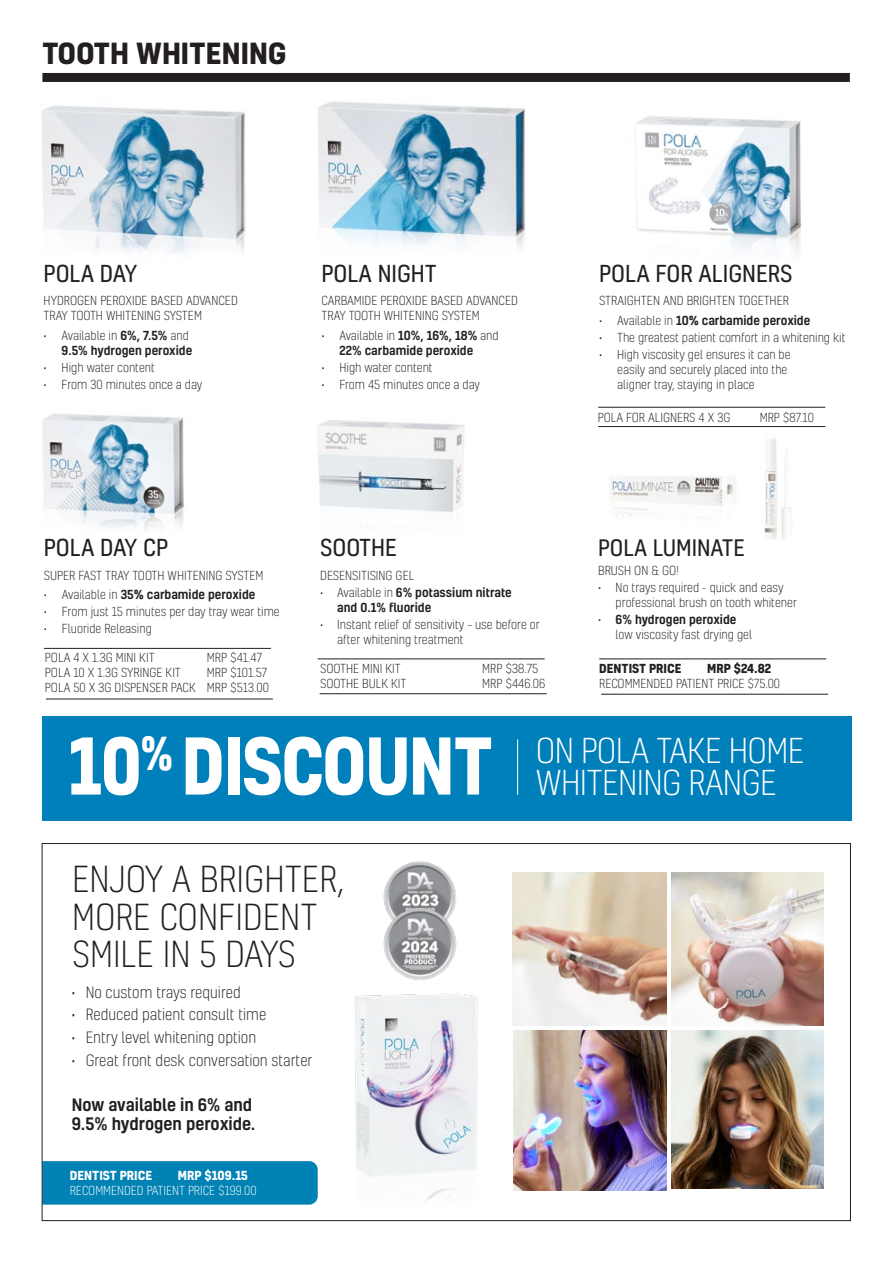
<style>
.page{position:relative;width:893px;height:1263px;background:#fff}
.page>*{position:absolute;margin:0;border:0;box-sizing:border-box;transform-origin:0 0}
.t1{font:700 75px "Kelson";letter-spacing:-.02em;color:#fff;scale:.9 1}
.t2{font:300 34.5px/37.5px "Kelson";color:#231f20}
.t3{font:300 33px "Kelson";letter-spacing:-.02em;color:#fff}
.t4{font:700 28.05px "Kelson";color:#231f20}
.t5{font:22.5px "Kelson";color:#231f20}
.t6{font:21.9px "Kelson";color:#231f20}
.t7{font:500 16.5px/19.5px "Kelson";color:#231f20}
.t8{font:300 15px "Kelson";color:#231f20}
.t9{font:300 12px/15px "Kelson";color:#231f20}
.t10{font:500 12px/15px "Kelson";color:#231f20}
.t11{font:300 12px "Kelson";color:#fff}
.t12{font:700 12px "Kelson";color:#fff}
.t13{font:700 12px "Kelson";color:#231f20}
.s1{font-weight:300}
.s2{font-weight:700}
.s3{font-weight:500}
</style>
<div class="page">
<div style="left:42px;top:1161px;width:276px;height:43px;background:#0082b5"></div>
<img style="left:41px;top:105px;width:205px;height:148px">
<hr style="left:44px;top:648px;width:227px;height:1px;background:#231f20">
<hr style="left:318px;top:659px;width:227px;height:1px;background:#231f20">
<hr style="left:599px;top:659px;width:227px;height:1px;background:#231f20">
<hr style="left:601px;top:694px;width:227px;height:1px;background:#231f20">
<hr style="left:598px;top:407px;width:227px;height:1px;background:#231f20">
<hr style="left:598px;top:426px;width:227px;height:1px;background:#231f20">
<hr style="left:320px;top:693px;width:227px;height:1px;background:#231f20">
<hr style="left:46px;top:699px;width:227px;height:1px;background:#231f20">
<img style="left:318px;top:102px;width:208px;height:145px">
<img style="left:42px;top:413px;width:142px;height:116px">
<img style="left:636px;top:116px;width:165px;height:135px">
<img style="left:317px;top:420px;width:148px;height:92px">
<div style="left:42px;top:73px;width:808px;height:9px;background:#231f20"></div>
<img style="left:610px;top:476px;width:125px;height:40px">
<img style="left:764px;top:438px;width:27px;height:101px">
<img style="left:671px;top:1030px;width:153px;height:158px">
<img style="left:355px;top:993px;width:123px;height:208px">
<img style="left:383px;top:861px;width:74px;height:42px">
<img style="left:383px;top:903px;width:74px;height:77px">
<div style="left:42px;top:717px;width:809px;height:104px;background:#0080bb"></div>
<hr style="left:517px;top:739px;width:1px;height:56px;background:#fff">
<img style="left:513px;top:1030px;width:153px;height:160px">
<img style="left:512px;top:872px;width:154px;height:153px">
<img style="left:671px;top:872px;width:152px;height:153px">
<h3 class="t4" style="left:42px;top:33px;width:246px">TOOTH WHITENING</h3>
<h3 class="t5" style="left:44px;top:258px;width:95px">POLA DAY</h3>
<p class="t9" style="left:44px;top:293px;width:196px">HYDROGEN PEROXIDE BASED ADVANCED<br>TRAY TOOTH WHITENING SYSTEM</p>
<p class="t10" style="left:44px;top:327px;width:150px;text-align:right"><span class="s1">• Available in</span> 6%, 7.5% <span class="s1">and<br></span>9.5% hydrogen peroxide</p>
<p class="t9" style="left:44px;top:360px;width:113px">• High water content</p>
<p class="t9" style="left:44px;top:377px;width:160px">• From 30 minutes once a day</p>
<h3 class="t5" style="left:321px;top:258px;width:117px">POLA NIGHT</h3>
<p class="t9" style="left:321px;top:293px;width:198px">CARBAMIDE PEROXIDE BASED ADVANCED<br>TRAY TOOTH WHITENING SYSTEM</p>
<p class="t10" style="left:339px;top:327px;width:161px;text-indent:-18px"><span class="s1">• Available in</span> 10%, 16%, 18% <span class="s1">and<br></span>22% carbamide peroxide</p>
<p class="t9" style="left:321px;top:360px;width:113px">• High water content</p>
<p class="t9" style="left:321px;top:377px;width:160px">• From 45 minutes once a day</p>
<h3 class="t5" style="left:599px;top:258px;width:195px">POLA FOR ALIGNERS</h3>
<p class="t9" style="left:599px;top:293px;width:191px">STRAIGHTEN AND BRIGHTEN TOGETHER</p>
<p class="t10" style="left:599px;top:312px;width:213px"><span class="s1">• Available in</span> 10<span class="s2">%</span> carbamide peroxide</p>
<p class="t9" style="left:599px;top:330px;width:248px">• The greatest patient comfort in a whitening kit</p>
<p class="t9" style="left:617px;top:347px;width:175px;text-indent:-18px">• High viscosity gel ensures it can be easily and securely placed into the aligner tray, staying in place</p>
<p class="t9" style="left:598px;top:410px;width:134px">POLA FOR ALIGNERS 4 X 3G</p>
<p class="t9" style="left:760px;top:410px;width:56px">MRP $87.10</p>
<h3 class="t5" style="left:44px;top:533px;width:126px">POLA DAY CP</h3>
<p class="t9" style="left:44px;top:568px;width:221px">SUPER FAST TRAY TOOTH WHITENING SYSTEM</p>
<p class="t10" style="left:44px;top:587px;width:213px"><span class="s1">• Available in</span> 35<span class="s2">%</span> carbamide peroxide</p>
<p class="t9" style="left:44px;top:604px;width:237px">• From just 15 minutes per day tray wear time</p>
<p class="t9" style="left:44px;top:621px;width:109px">• Fluoride Releasing</p>
<h3 class="t5" style="left:320px;top:533px;width:79px">SOOTHE</h3>
<p class="t9" style="left:320px;top:568px;width:96px">DESENSITISING GEL</p>
<p class="t10" style="left:337px;top:584px;width:176px;text-indent:-17px"><span class="s1">• Available in</span> 6% potassium nitrate and 0.1% fluoride</p>
<p class="t9" style="left:337px;top:617px;width:204px;text-indent:-17px">• Instant relief of sensitivity – use before or after whitening treatment</p>
<h3 class="t6" style="left:598px;top:533px;width:148px">POLA LUMINATE</h3>
<p class="t9" style="left:598px;top:563px;width:82px">BRUSH ON &amp; GO!</p>
<p class="t9" style="left:616px;top:580px;width:183px;text-indent:-17px">• No trays required - quick and easy professional brush on tooth whitener</p>
<p class="t9" style="left:616px;top:612px;width:138px;text-indent:-17px">• <span class="s3">6% hydrogen peroxide </span>low viscosity fast drying gel</p>
<p class="t9" style="left:45px;top:650px;width:111px">POLA 4 X 1.3G MINI KIT</p>
<p class="t9" style="left:207px;top:650px;width:57px">MRP $41.47</p>
<p class="t9" style="left:45px;top:665px;width:138px">POLA 10 X 1.3G SYRINGE KIT</p>
<p class="t9" style="left:45px;top:665px;width:226px;text-align:right">MRP $101.57<br>POLA 50 X 3G DISPENSER PACK MRP $513.00</p>
<p class="t9" style="left:320px;top:661px;width:82px">SOOTHE MINI KIT</p>
<p class="t9" style="left:482px;top:661px;width:57px">MRP $38.75</p>
<p class="t9" style="left:320px;top:676px;width:88px">SOOTHE BULK KIT</p>
<p class="t9" style="left:482px;top:676px;width:64px">MRP $446.06</p>
<p class="t13" style="left:599px;top:660px;width:84px">DENTIST PRICE</p>
<p class="t13" style="left:707px;top:660px;width:66px">MRP $24.82</p>
<p class="t9" style="left:599px;top:676px;width:182px">RECOMMENDED PATIENT PRICE $75.00</p>
<h1 class="t1" style="left:69px;top:712px;width:474px">10<sup>%</sup> DISCOUNT</h1>
<h2 class="t2" style="left:72px;top:860px;width:273px">ENJOY A BRIGHTER,<br>MORE CONFIDENT<br>SMILE IN 5 DAYS</h2>
<p class="t8" style="left:71px;top:982px;width:171px">• No custom trays required</p>
<p class="t8" style="left:71px;top:1005px;width:196px">• Reduced patient consult time</p>
<p class="t8" style="left:71px;top:1028px;width:186px">• Entry level whitening option</p>
<p class="t8" style="left:71px;top:1051px;width:243px">• Great front desk conversation starter</p>
<h3 class="t7" style="left:72px;top:1094px;width:185px">Now available in 6% and<br>9.5% hydrogen peroxide.</h3>
<p class="t12" style="left:70px;top:1166px;width:84px">DENTIST PRICE</p>
<p class="t12" style="left:178px;top:1166px;width:71px">MRP $109.15</p>
<p class="t11" style="left:70px;top:1182px;width:188px">RECOMMENDED PATIENT PRICE $199.00</p>
<h3 class="t3" style="left:536px;top:730px;width:270px">ON POLA TAKE HOME</h3>
<h3 class="t3" style="left:536px;top:761px;width:243px">WHITENING RANGE</h3>
</div>
